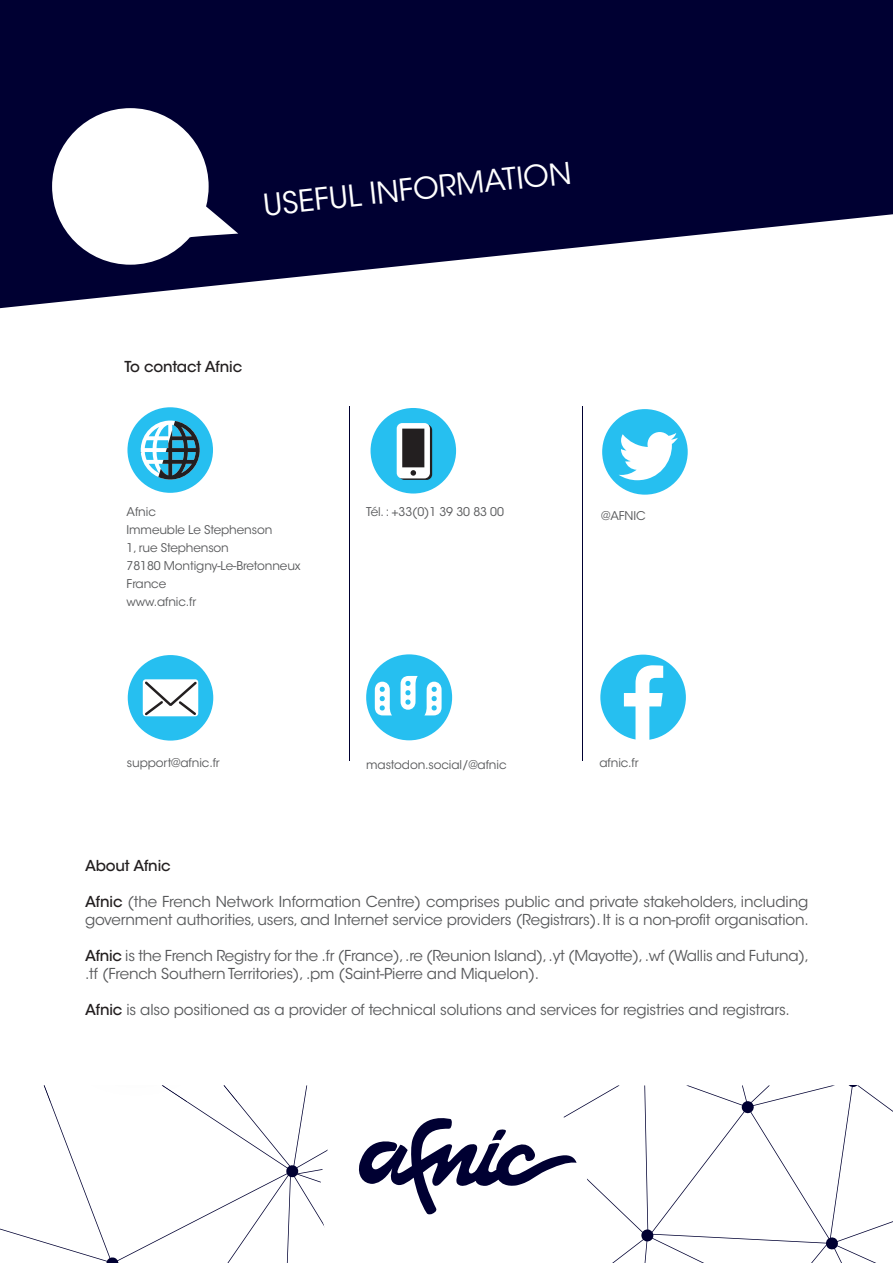
<style>
.page{position:relative;width:893px;height:1263px;background:#fff}
.page>*{position:absolute;margin:0;border:0;box-sizing:border-box;transform-origin:0 0}
.t1{font:30px "ITC Avant Garde Std";color:#fff}
.t2{font:15px/18px "ITC Avant Garde Std";letter-spacing:-.01em;color:#57585a}
.t3{font:500 15px "ITC Avant Garde Std";letter-spacing:-.01em;color:#231f20}
.t4{font:12px/18px "ITC Avant Garde Std";letter-spacing:-.01em;color:#57585a}
.s1{font-weight:500;color:#231f20}
</style>
<div class="page">
<svg style="left:0;top:0;width:893px;height:308px;fill:#000032"></svg>
<svg style="left:52px;top:108px;width:186px;height:157px"></svg>
<svg style="left:0;top:1085px;width:893px;height:178px"></svg>
<div style="left:600px;top:655px;width:86px;height:85px;background:#26bff0;border-radius:50%"></div>
<svg style="left:624px;top:665px;width:39px;height:75px"></svg>
<div style="left:602px;top:409px;width:86px;height:86px;background:#26bff0;border-radius:50%"></div>
<svg style="left:619px;top:432px;width:59px;height:48px"></svg>
<hr style="left:349px;top:407px;width:1px;height:354px;background:#000032">
<hr style="left:582px;top:407px;width:1px;height:354px;background:#000032">
<div style="left:128px;top:655px;width:85px;height:86px;background:#26bff0;border-radius:50%"></div>
<div style="left:143px;top:679px;width:55px;height:37px;background:#fff;border-radius:3px"></div>
<svg style="left:145px;top:681px;width:52px;height:34px"></svg>
<div style="left:371px;top:408px;width:85px;height:85px;background:#26bff0;border-radius:50%"></div>
<svg style="left:399px;top:424px;width:33px;height:56px"></svg>
<svg style="left:397px;top:423px;width:33px;height:55px;background:#909091"></svg>
<div style="left:127px;top:407px;width:86px;height:86px;background:#26bff0;border-radius:50%"></div>
<svg style="left:141px;top:421px;width:59px;height:58px"></svg>
<div style="left:366px;top:654px;width:86px;height:86px;background:#26bff0;border-radius:50%"></div>
<svg style="left:401px;top:676px;width:17px;height:34px"></svg>
<svg style="left:424px;top:682px;width:18px;height:33px"></svg>
<svg style="left:375px;top:682px;width:17px;height:33px"></svg>
<h1 class="t1" style="left:261px;top:187px;width:311px;rotate:-6deg">USEFUL INFORMATION</h1>
<p class="t3" style="left:124px;top:357px;width:119px">To contact Afnic</p>
<p class="t4" style="left:127px;top:503px;width:175px">Afnic<br>Immeuble Le Stephenson<br>1, rue Stephenson<br>78180 Montigny-Le-Bretonneux<br>France<br>www.afnic.fr</p>
<p class="t4" style="left:366px;top:503px;width:139px">Tél. : +33(0)1 39 30 83 00</p>
<p class="t4" style="left:601px;top:506px;width:46px">@AFNIC</p>
<p class="t4" style="left:127px;top:754px;width:94px">support@afnic.fr</p>
<p class="t4" style="left:599px;top:754px;width:41px">afnic.fr</p>
<p class="t4" style="left:366px;top:755px;width:142px">mastodon.social/@afnic</p>
<p class="t3" style="left:85px;top:856px;width:87px">About Afnic</p>
<p class="t2" style="left:85px;top:893px;width:725px"><span class="s1">Afnic</span> (the French Network Information Centre) comprises public and private stakeholders, including government authorities, users, and Internet service providers (Registrars). It is a non-profit organisation.</p>
<p class="t2" style="left:85px;top:947px;width:726px"><span class="s1">Afnic</span> is the French Registry for the .fr (France), .re (Reunion Island), .yt (Mayotte), .wf (Wallis and Futuna), .tf (French Southern Territories), .pm (Saint-Pierre and Miquelon).</p>
<p class="t2" style="left:85px;top:1001px;width:706px"><span class="s1">Afnic</span> is also positioned as a provider of technical solutions and services for registries and registrars.</p>
</div>
